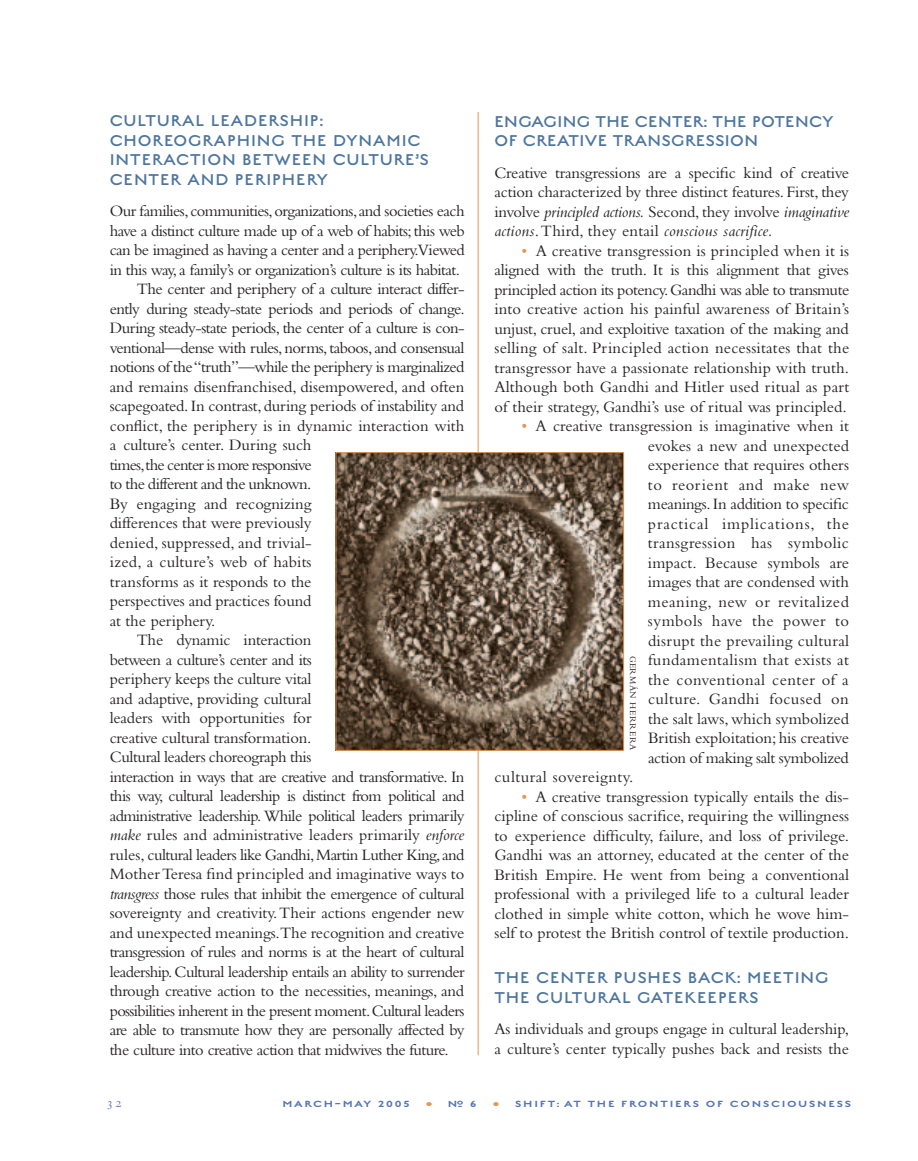
<style>
.page{position:relative;width:918px;height:1161px;background:#fff}
.page>*{position:absolute;margin:0;border:0;box-sizing:border-box;transform-origin:0 0}
.t1{font:300 21px/19.5px "English Grotesque";letter-spacing:.045em;color:#4c759f}
.t2{font:300 21px/19.5px "English Grotesque";letter-spacing:.015em;color:#4c759f}
.t3{font:16.5px/19.5px "Bembo";letter-spacing:-.015em;color:#231f20;text-align:justify}
.t4{font:16.5px "Bembo";letter-spacing:-.035em;color:#231f20}
.t5{font:16.5px "Bembo";letter-spacing:.005em;color:#231f20}
.t6{font:16.5px "Bembo";letter-spacing:.03em;color:#231f20}
.t7{font:16.5px "Bembo";letter-spacing:-.04em;color:#231f20}
.t8{font:16.5px "Bembo";letter-spacing:-.045em;color:#231f20}
.t9{font:16.5px "Bembo";letter-spacing:.02em;color:#231f20}
.t10{font:16.5px "Bembo";letter-spacing:.01em;color:#231f20}
.t11{font:16.5px "Bembo";letter-spacing:.05em;color:#231f20}
.t12{font:16.5px "Bembo";letter-spacing:.025em;color:#231f20}
.t13{font:16.5px "Bembo";letter-spacing:.035em;color:#231f20}
.t14{font:500 12px "English Grotesque";letter-spacing:.125em;color:#5374b4;scale:1.2 1}
.t15{font:9px "Bembo";letter-spacing:.05em;color:#231f20}
.s1{font-style:italic}
.s2{color:#e19855}
.s3{font-size:7.5px;color:#e19855}
</style>
<div class="page">
<hr style="left:478px;top:112px;width:1px;height:943px;background:#e19855">
<img style="left:338px;top:454px;width:284px;height:295px">
<div style="left:336px;top:452px;width:288px;height:299px;border:1px solid #e19855"></div>
<p class="t1" style="left:110px;top:109px;width:321px">CULTURAL LEADERSHIP:<br>CHOREOGRAPHING THE DYNAMIC<br>INTERACTION BETWEEN CULTURE’S<br>CENTER AND PERIPHERY</p>
<p class="t4" style="left:110px;top:206px;width:356px">Our families,communities,organizations,and societies each</p>
<p class="t4" style="left:110px;top:225px;width:356px">have a distinct culture made up of a web of habits; this web</p>
<p class="t4" style="left:110px;top:245px;width:356px">can be imagined as having a center and a periphery.Viewed</p>
<p class="t4" style="left:110px;top:264px;width:352px">in this way, a family’s or organization’s culture is its habitat.</p>
<p class="t4" style="left:137px;top:284px;width:329px">The center and periphery of a culture interact differ-</p>
<p class="t4" style="left:110px;top:303px;width:356px">ently during steady-state periods and periods of change.</p>
<p class="t4" style="left:110px;top:323px;width:356px">During steady-state periods, the center of a culture is con-</p>
<p class="t4" style="left:110px;top:342px;width:356px">ventional—dense with rules, norms, taboos, and consensual</p>
<p class="t4" style="left:110px;top:362px;width:356px">notions of the “truth”—while the periphery is marginalized</p>
<p class="t3" style="left:110px;top:379px;width:356px">and remains disenfranchised, disempowered, and often</p>
<p class="t3" style="left:110px;top:398px;width:356px">scapegoated.In contrast,during periods of instability and</p>
<p class="t3" style="left:110px;top:418px;width:356px">conflict, the periphery is in dynamic interaction with</p>
<p class="t3" style="left:110px;top:437px;width:203px">a culture’s center. During such</p>
<p class="t8" style="left:110px;top:459px;width:203px">times,the center is more responsive</p>
<p class="t4" style="left:110px;top:479px;width:203px">to the different and the unknown.</p>
<p class="t3" style="left:110px;top:496px;width:203px">By engaging and recognizing</p>
<p class="t3" style="left:110px;top:515px;width:203px">differences that were previously</p>
<p class="t5" style="left:110px;top:537px;width:203px">denied, suppressed, and trivial-</p>
<p class="t10" style="left:110px;top:557px;width:203px">ized, a culture’s web of habits</p>
<p class="t3" style="left:110px;top:574px;width:203px">transforms as it responds to the</p>
<p class="t3" style="left:110px;top:593px;width:203px">perspectives and practices found</p>
<p class="t3" style="left:110px;top:613px;width:107px">at the periphery.</p>
<p class="t3" style="left:137px;top:632px;width:176px">The dynamic interaction</p>
<p class="t4" style="left:110px;top:654px;width:203px">between a culture’s center and its</p>
<p class="t3" style="left:110px;top:671px;width:203px">periphery keeps the culture vital</p>
<p class="t3" style="left:110px;top:691px;width:203px">and adaptive, providing cultural</p>
<p class="t3" style="left:110px;top:710px;width:203px">leaders with opportunities for</p>
<p class="t3" style="left:110px;top:730px;width:203px">creative cultural transformation.</p>
<p class="t3" style="left:110px;top:749px;width:203px">Cultural leaders choreograph this</p>
<p class="t4" style="left:110px;top:771px;width:356px">interaction in ways that are creative and transformative. In</p>
<p class="t4" style="left:110px;top:791px;width:356px">this way, cultural leadership is distinct from political and</p>
<p class="t4" style="left:110px;top:810px;width:356px">administrative leadership. While political leaders primarily</p>
<p class="t3" style="left:110px;top:827px;width:356px"><span class="s1">make</span> rules and administrative leaders primarily <span class="s1">enforce</span></p>
<p class="t4" style="left:110px;top:849px;width:356px">rules, cultural leaders like Gandhi,Martin Luther King,and</p>
<p class="t5" style="left:110px;top:869px;width:356px">Mother Teresa find principled and imaginative ways to</p>
<p class="t3" style="left:110px;top:886px;width:356px"><span class="s1">transgress</span> those rules that inhibit the emergence of cultural</p>
<p class="t3" style="left:110px;top:905px;width:356px">sovereignty and creativity.Their actions engender new</p>
<p class="t3" style="left:110px;top:925px;width:356px">and unexpected meanings.The recognition and creative</p>
<p class="t4" style="left:110px;top:947px;width:356px">transgression of rules and norms is at the heart of cultural</p>
<p class="t4" style="left:110px;top:966px;width:356px">leadership.Cultural leadership entails an ability to surrender</p>
<p class="t3" style="left:110px;top:983px;width:356px">through creative action to the necessities, meanings, and</p>
<p class="t7" style="left:110px;top:1005px;width:356px">possibilities inherent in the present moment.Cultural leaders</p>
<p class="t4" style="left:110px;top:1025px;width:356px">are able to transmute how they are personally affected by</p>
<p class="t4" style="left:110px;top:1044px;width:341px">the culture into creative action that midwives the future.</p>
<p class="t2" style="left:494px;top:110px;width:341px">ENGAGING THE CENTER: THE POTENCY<br>OF CREATIVE TRANSGRESSION</p>
<p class="t3" style="left:494px;top:164px;width:356px">Creative transgressions are a specific kind of creative action characterized by three distinct features. First, they involve <span class="s1">principled actions.</span> Second, they involve <span class="s1">imaginative actions</span>.Third, they entail <span class="s1">conscious sacrifice.</span></p>
<p class="t3" style="left:494px;top:242px;width:356px;text-indent:27px"><span class="s2">•</span> A creative transgression is principled when it is aligned with the truth. It is this alignment that gives principled action its potency.Gandhi was able to transmute into creative action his painful awareness of Britain’s unjust, cruel, and exploitive taxation of the making and selling of salt. Principled action necessitates that the transgressor have a passionate relationship with truth.<br>Although both Gandhi and Hitler used ritual as part of their strategy, Gandhi’s use of ritual was principled.</p>
<p class="t5" style="left:521px;top:420px;width:329px"><span class="s2">•</span> A creative transgression is imaginative when it</p>
<p class="t5" style="left:648px;top:440px;width:203px">evokes a new and unexpected</p>
<p class="t3" style="left:648px;top:457px;width:203px">experience that requires others</p>
<p class="t13" style="left:648px;top:479px;width:202px">to reorient and make new</p>
<p class="t3" style="left:648px;top:496px;width:202px">meanings. In addition to specific</p>
<p class="t11" style="left:648px;top:518px;width:203px">practical implications, the</p>
<p class="t12" style="left:648px;top:537px;width:202px">transgression has symbolic</p>
<p class="t5" style="left:648px;top:557px;width:203px">impact. Because symbols are</p>
<p class="t3" style="left:648px;top:574px;width:202px">images that are condensed with</p>
<p class="t6" style="left:648px;top:596px;width:202px">meaning, new or revitalized</p>
<p class="t6" style="left:648px;top:615px;width:202px">symbols have the power to</p>
<p class="t9" style="left:648px;top:635px;width:203px">disrupt the prevailing cultural</p>
<p class="t6" style="left:648px;top:654px;width:202px">fundamentalism that exists at</p>
<p class="t6" style="left:648px;top:674px;width:202px">the conventional center of a</p>
<p class="t6" style="left:648px;top:693px;width:202px">culture. Gandhi focused on</p>
<p class="t3" style="left:648px;top:710px;width:203px">the salt laws, which symbolized</p>
<p class="t3" style="left:648px;top:730px;width:203px">British exploitation;his creative</p>
<p class="t3" style="left:648px;top:749px;width:202px">action of making salt symbolized</p>
<p class="t6" style="left:494px;top:771px;width:141px">cultural sovereignty.</p>
<p class="t3" style="left:494px;top:788px;width:356px;text-indent:27px"><span class="s2">•</span> A creative transgression typically entails the dis&shy;cipline of conscious sacrifice, requiring the willingness to experience difficulty, failure, and loss of privilege.<br>Gandhi was an attorney, educated at the center of the British Empire. He went from being a conventional professional with a privileged life to a cultural leader clothed in simple white cotton, which he wove him&shy;self to protest the British control of textile production.</p>
<p class="t1" style="left:494px;top:966px;width:336px">THE CENTER PUSHES BACK: MEETING<br>THE CULTURAL GATEKEEPERS</p>
<p class="t3" style="left:494px;top:1021px;width:356px">As individuals and groups engage in cultural leadership, a culture’s center typically pushes back and resists the</p>
<p class="t15" style="left:636px;top:656px;width:96px;rotate:90deg">GERMÁN HERRERA</p>
<p class="t14" style="left:282px;top:1096px;width:107px">MARCH–MAY 2005</p>
<p class="t14" style="left:426px;top:1096px;width:44px"><span class="s3">•</span> # 6</p>
<p class="t14" style="left:493px;top:1096px;width:300px"><span class="s3">•</span> SHIFT: AT THE FRONTIERS OF CONSCIOUSNESS</p>
</div>
